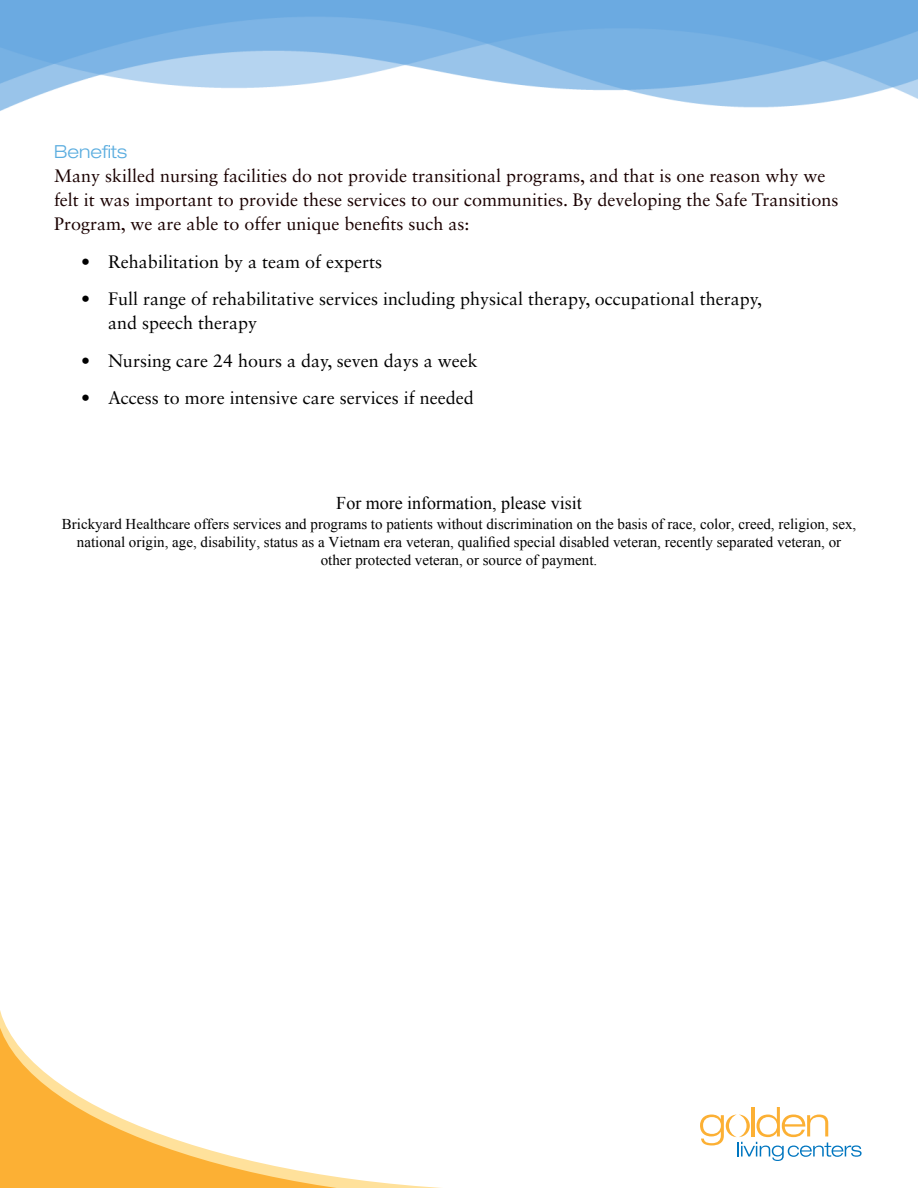
<style>
.page{position:relative;width:918px;height:1188px;background:#fff}
.page>*{position:absolute;margin:0;border:0;box-sizing:border-box;transform-origin:0 0}
.t1{font:18px/24px "Sabon LT Std";color:#1a0000}
.t2{font:18px/24px "Sabon LT Std";color:#000}
.t3{font:18px "Times New Roman";color:#000}
.t4{font:300 expanded 18px "Helvetica Neue";color:#5baddf}
.t5{font:15px/18px "Times New Roman";color:#000;text-align:center}
</style>
<div class="page">
<svg style="left:0;top:1012px;width:441px;height:176px"></svg>
<svg style="left:700px;top:1107px;width:162px;height:54px"></svg>
<img style="left:0;top:0;width:918px;height:111px">
<p class="t4" style="left:54px;top:141px;width:75px">Benefits</p>
<p class="t1" style="left:54px;top:164px;width:786px">Many skilled nursing facilities do not provide transitional programs, and that is one reason why we felt it was important to provide these services to our communities. By developing the Safe Transitions<br>Program, we are able to offer unique benefits such as:</p>
<p class="t2" style="left:81px;top:249px;width:303px">• Rehabilitation by a team of experts</p>
<p class="t2" style="left:108px;top:287px;width:656px;text-indent:-27px">• Full range of rehabilitative services including physical therapy, occupational therapy, and speech therapy</p>
<p class="t2" style="left:81px;top:348px;width:398px">• Nursing care 24 hours a day, seven days a week</p>
<p class="t2" style="left:81px;top:386px;width:394px">• Access to more intensive care services if needed</p>
<p class="t3" style="left:336px;top:491px;width:247px">For more information, please visit</p>
<p class="t5" style="left:62px;top:515px;width:796px">Brickyard Healthcare offers services and programs to patients without discrimination on the basis of race, color, creed, religion, sex, national origin, age, disability, status as a Vietnam era veteran, qualified special disabled veteran, recently separated veteran, or other protected veteran, or source of payment.</p>
</div>
